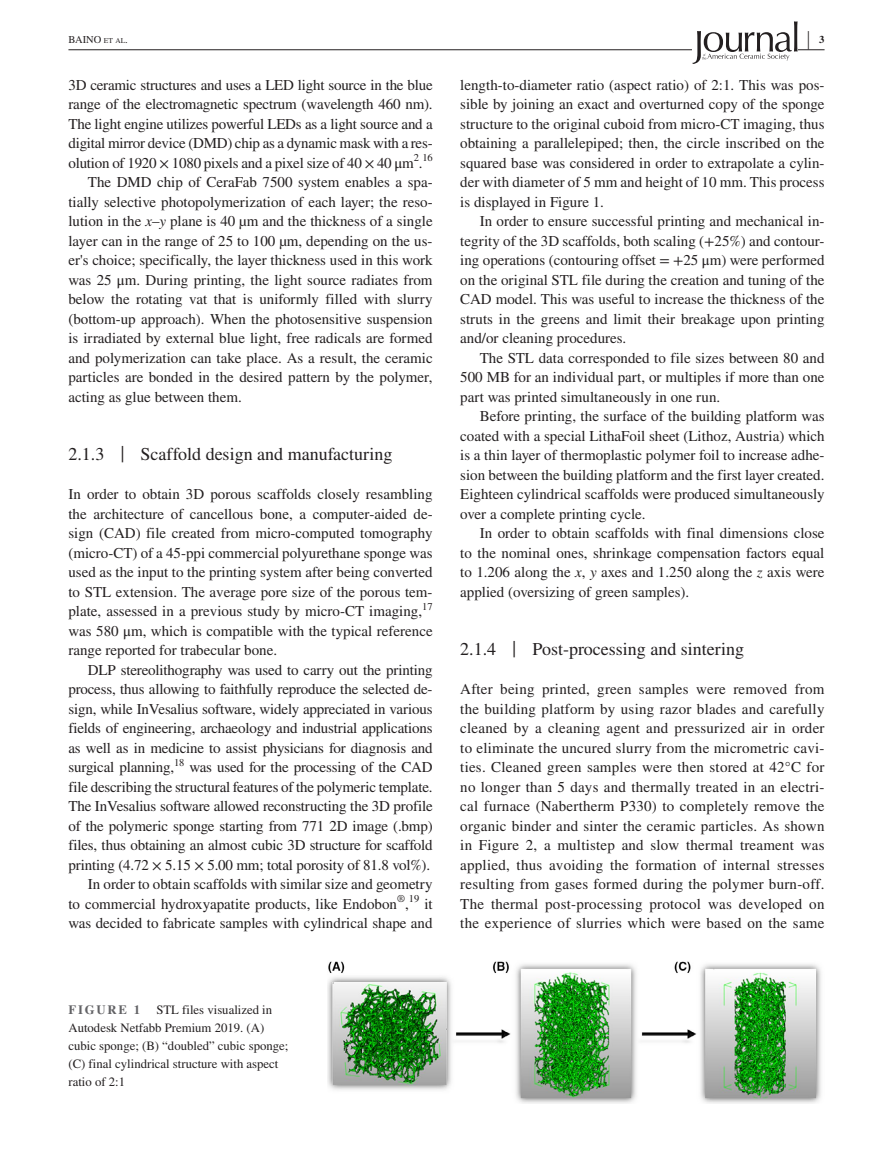
<style>
.page{position:relative;width:893px;height:1174px;background:#fff}
.page>*{position:absolute;margin:0;border:0;box-sizing:border-box;transform-origin:0 0}
.t1{font:700 25.95px "STIX";color:#231f20;scale:.36 1}
.t2{font:18px "STIX";color:#231f20}
.t3{font:15px/19.5px "STIX";color:#231f20;text-align:justify}
.t4{font:12.75px/18px "STIX";color:#231f20}
.t5{font:700 12.75px "STIX";letter-spacing:.14em;color:#636366}
.t6{font:10.5px "STIX";letter-spacing:-.005em;color:#231f20}
.t7{font:10.5px "STIX";letter-spacing:-.005em;color:#231f20}
.t8{font:700 10.5px "STIX";color:#231f20}
.s1{font-size:7.35px}
.s2{font-style:italic}
.s3{font-size:23.7px}
</style>
<div class="page">
<hr style="left:68px;top:49px;width:756px;height:1px;background:#231f20">
<svg style="left:692px;top:21px;width:105px;height:43px"></svg>
<img style="left:327px;top:961px;width:494px;height:143px">
<h1 class="t1" style="left:807px;top:25px;width:7px">|</h1>
<p class="t6" style="left:68px;top:32px;width:61px">BAINO <span class="s1">et al</span>.</p>
<p class="t8" style="left:819px;top:33px;width:7px">3</p>
<p class="t3" style="left:68px;top:76px;width:366px">3D ceramic structures and uses a LED light source in the blue range of the electromagnetic spectrum (wavelength 460 nm).<br>The light engine utilizes powerful LEDs as a light source and a digital mirror device (DMD) chip as a dynamic mask with a res&shy;olution of 1920 × 1080 pixels and a pixel size of 40 × 40 μm .</p>
<p class="t3" style="left:460px;top:76px;width:366px">length-to-diameter ratio (aspect ratio) of 2:1. This was pos&shy;sible by joining an exact and overturned copy of the sponge structure to the original cuboid from micro-CT imaging, thus obtaining a parallelepiped; then, the circle inscribed on the squared base was considered in order to extrapolate a cylin&shy;der with diameter of 5 mm and height of 10 mm. This process is displayed in Figure 1.</p>
<p class="t3" style="left:460px;top:212px;width:366px;text-indent:20px">In order to ensure successful printing and mechanical in&shy;tegrity of the 3D scaffolds, both scaling (+25%) and contour&shy;ing operations (contouring offset = +25 μm) were performed on the original STL file during the creation and tuning of the CAD model. This was useful to increase the thickness of the struts in the greens and limit their breakage upon printing and/or cleaning procedures.</p>
<p class="t3" style="left:460px;top:349px;width:366px;text-indent:20px">The STL data corresponded to file sizes between 80 and 500 MB for an individual part, or multiples if more than one part was printed simultaneously in one run.</p>
<p class="t3" style="left:460px;top:407px;width:366px;text-indent:20px">Before printing, the surface of the building platform was coated with a special LithaFoil sheet (Lithoz, Austria) which is a thin layer of thermoplastic polymer foil to increase adhe&shy;sion between the building platform and the first layer created.<br>Eighteen cylindrical scaffolds were produced simultaneously over a complete printing cycle.</p>
<p class="t3" style="left:460px;top:524px;width:366px;text-indent:20px">In order to obtain scaffolds with final dimensions close to the nominal ones, shrinkage compensation factors equal to 1.206 along the <span class="s2">x</span>, <span class="s2">y</span> axes and 1.250 along the <span class="s2">z</span> axis were applied (oversizing of green samples).</p>
<p class="t7" style="left:414px;top:150px;width:20px">2 16</p>
<p class="t3" style="left:68px;top:173px;width:366px;text-indent:20px">The DMD chip of CeraFab 7500 system enables a spa&shy;tially selective photopolymerization of each layer; the reso&shy;lution in the <span class="s2">x</span>–<span class="s2">y</span> plane is 40 µm and the thickness of a single layer can in the range of 25 to 100 µm, depending on the us&shy;er's choice; specifically, the layer thickness used in this work was 25 μm. During printing, the light source radiates from below the rotating vat that is uniformly filled with slurry (bottom-up approach). When the photosensitive suspension is irradiated by external blue light, free radicals are formed and polymerization can take place. As a result, the ceramic particles are bonded in the desired pattern by the polymer, acting as glue between them.</p>
<p class="t2" style="left:68px;top:442px;width:326px">2.1.3 <span class="s3">|</span> Scaffold design and manufacturing</p>
<p class="t3" style="left:68px;top:485px;width:366px">In order to obtain 3D porous scaffolds closely resambling the architecture of cancellous bone, a computer-aided de&shy;sign (CAD) file created from micro-computed tomography (micro-CT) of a 45-ppi commercial polyurethane sponge was used as the input to the printing system after being converted to STL extension. The average pore size of the porous tem&shy;plate, assessed in a previous study by micro-CT imaging,</p>
<p class="t7" style="left:422px;top:599px;width:12px">17</p>
<p class="t3" style="left:68px;top:622px;width:366px">was 580 μm, which is compatible with the typical reference range reported for trabecular bone.</p>
<p class="t3" style="left:68px;top:661px;width:366px;text-indent:19px">DLP stereolithography was used to carry out the printing process, thus allowing to faithfully reproduce the selected de&shy;sign, while InVesalius software, widely appreciated in various fields of engineering, archaeology and industrial applications as well as in medicine to assist physicians for diagnosis and surgical planning,</p>
<p class="t2" style="left:460px;top:637px;width:285px">2.1.4 <span class="s3">|</span> Post-processing and sintering</p>
<p class="t3" style="left:460px;top:680px;width:366px">After being printed, green samples were removed from the building platform by using razor blades and carefully cleaned by a cleaning agent and pressurized air in order to eliminate the uncured slurry from the micrometric cavi&shy;ties. Cleaned green samples were then stored at 42°C for no longer than 5 days and thermally treated in an electri&shy;cal furnace (Nabertherm P330) to completely remove the organic binder and sinter the ceramic particles. As shown in Figure 2, a multistep and slow thermal treament was applied, thus avoiding the formation of internal stresses resulting from gases formed during the polymer burn-off.<br>The thermal post-processing protocol was developed on the experience of slurries which were based on the same</p>
<p class="t7" style="left:174px;top:755px;width:12px">18</p>
<p class="t3" style="left:189px;top:758px;width:245px">was used for the processing of the CAD</p>
<p class="t3" style="left:68px;top:778px;width:366px">file describing the structural features of the polymeric template.</p>
<p class="t3" style="left:68px;top:797px;width:366px">The InVesalius software allowed reconstructing the 3D profile</p>
<p class="t3" style="left:68px;top:817px;width:366px">of the polymeric sponge starting from 771 2D image (.bmp)</p>
<p class="t3" style="left:68px;top:836px;width:366px">files, thus obtaining an almost cubic 3D structure for scaffold</p>
<p class="t3" style="left:68px;top:856px;width:363px">printing (4.72 × 5.15 × 5.00 mm; total porosity of 81.8 vol%).</p>
<p class="t3" style="left:88px;top:875px;width:346px">In order to obtain scaffolds with similar size and geometry</p>
<p class="t3" style="left:68px;top:895px;width:330px">to commercial hydroxyapatite products, like Endobon</p>
<p class="t7" style="left:397px;top:891px;width:24px">® 19</p>
<p class="t3" style="left:68px;top:895px;width:366px;text-align:right">it<br>was decided to fabricate samples with cylindrical shape and</p>
<p class="t3" style="left:405px;top:895px;width:5px">,</p>
<p class="t5" style="left:68px;top:1002px;width:73px">FIGURE 1</p>
<p class="t4" style="left:68px;top:1001px;width:221px;text-indent:88px">STL files visualized in<br>Autodesk Netfabb Premium 2019. (A) cubic sponge; (B) “doubled” cubic sponge; (C) final cylindrical structure with aspect ratio of 2:1</p>
</div>
